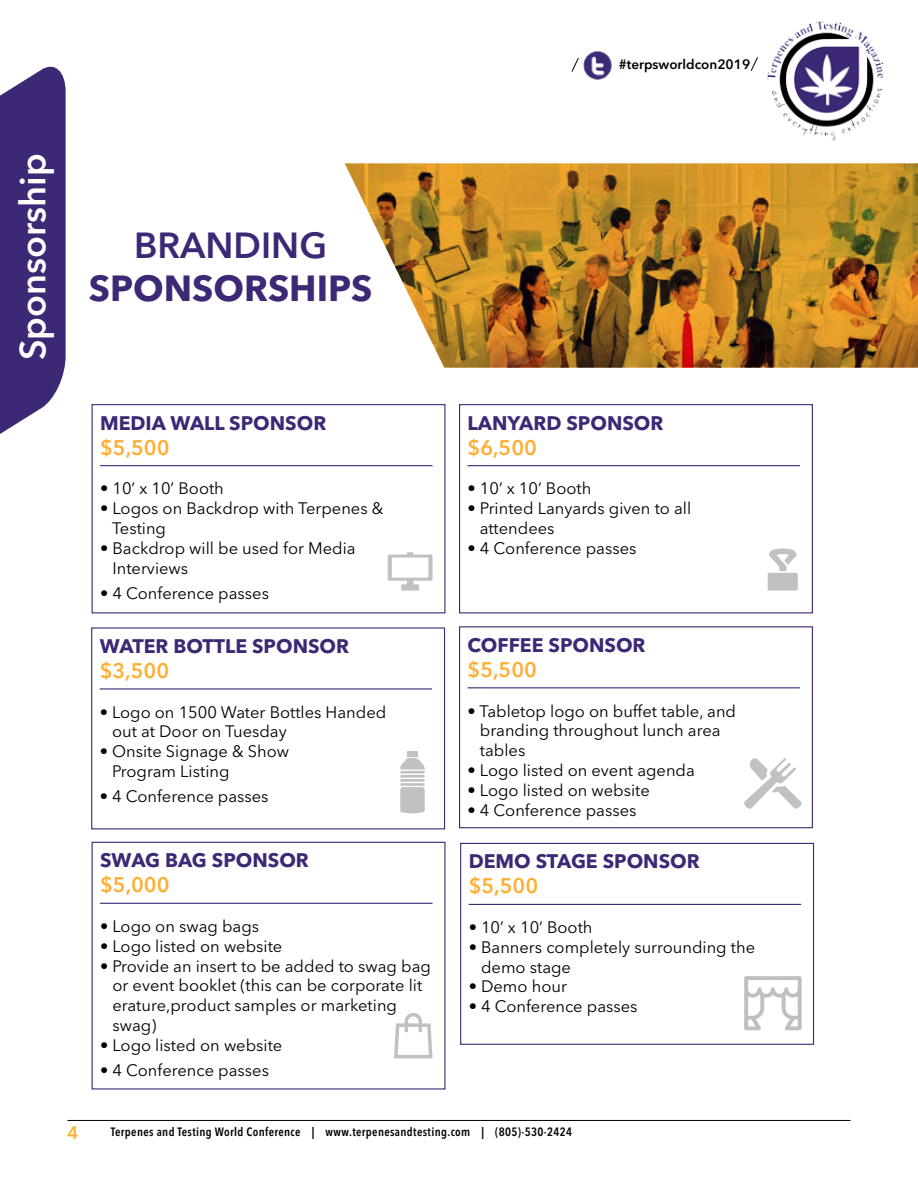
<style>
.page{position:relative;width:918px;height:1188px;background:#fff}
.page>*{position:absolute;margin:0;border:0;box-sizing:border-box;transform-origin:0 0}
.t1{font:700 36px "Avenir Next LT Pro";color:#3d2875}
.t2{font:600 36px "Avenir Next LT Pro";color:#fff}
.t3{font:600 36px "Avenir Next LT Pro";color:#3d2875}
.t4{font:600 21px "Avenir Next LT Pro";color:#ffae32}
.t5{font:700 19.5px "Avenir Next LT Pro";color:#3d2875}
.t6{font:600 18px "Avenir Next LT Pro";color:#ffae32}
.t7{font:16.5px/19.8px "Avenir Next LT Pro";color:#000}
.t8{font:600 13.5px "Avenir Next LT Pro";color:#000}
.t9{font:600 condensed 12px "Avenir Next LT Pro";letter-spacing:.03em;color:#000}
</style>
<div class="page">
<hr style="left:68px;top:1120px;width:782px;height:1px;background:#000">
<svg style="left:0;top:66px;width:66px;height:368px"></svg>
<div style="left:92px;top:404px;width:354px;height:209px;border:1px solid #3d2875"></div>
<div style="left:459px;top:626px;width:354px;height:202px;border:1px solid #3d2875"></div>
<div style="left:460px;top:843px;width:354px;height:202px;border:1px solid #3d2875"></div>
<div style="left:459px;top:404px;width:354px;height:209px;border:1px solid #3d2875"></div>
<hr style="left:100px;top:465px;width:333px;height:1px;background:#3d2875">
<div style="left:91px;top:627px;width:354px;height:202px;border:1px solid #3d2875"></div>
<hr style="left:100px;top:688px;width:332px;height:2px;background:#3d2875">
<hr style="left:100px;top:903px;width:333px;height:1px;background:#3d2875">
<hr style="left:468px;top:687px;width:332px;height:1px;background:#3d2875">
<hr style="left:469px;top:904px;width:332px;height:1px;background:#3d2875">
<hr style="left:468px;top:465px;width:332px;height:1px;background:#3d2875">
<svg style="left:388px;top:552px;width:45px;height:39px"></svg>
<svg style="left:768px;top:548px;width:30px;height:43px"></svg>
<svg style="left:400px;top:751px;width:25px;height:63px"></svg>
<svg style="left:744px;top:758px;width:58px;height:51px"></svg>
<svg style="left:394px;top:1013px;width:39px;height:45px"></svg>
<img style="left:345px;top:163px;width:573px;height:205px">
<img style="left:767px;top:21px;width:117px;height:120px">
<img style="left:583px;top:51px;width:29px;height:29px">
<svg style="left:751px;top:57px;width:7px;height:14px"></svg>
<svg style="left:571px;top:58px;width:8px;height:14px"></svg>
<svg style="left:744px;top:976px;width:58px;height:54px"></svg>
<p class="t8" style="left:619px;top:56px;width:133px">#terpsworldcon2019</p>
<h1 class="t2" style="left:11px;top:360px;width:208px;rotate:-90deg">Sponsorship</h1>
<h1 class="t3" style="left:134px;top:224px;width:194px">BRANDING</h1>
<h1 class="t1" style="left:89px;top:267px;width:285px">SPONSORSHIPS</h1>
<p class="t5" style="left:100px;top:411px;width:228px">MEDIA WALL SPONSOR</p>
<p class="t4" style="left:100px;top:435px;width:71px">$5,500</p>
<p class="t7" style="left:100px;top:479px;width:125px">• 10’ x 10’ Booth</p>
<p class="t7" style="left:112px;top:498px;width:273px;text-indent:-12px">• Logos on Backdrop with Terpenes &amp;<br>Testing</p>
<p class="t7" style="left:112px;top:538px;width:245px;text-indent:-12px">• Backdrop will be used for Media<br>Interviews</p>
<p class="t7" style="left:100px;top:583px;width:170px">• 4 Conference passes</p>
<p class="t5" style="left:100px;top:634px;width:251px">WATER BOTTLE SPONSOR</p>
<p class="t4" style="left:100px;top:658px;width:71px">$3,500</p>
<p class="t7" style="left:112px;top:702px;width:276px;text-indent:-12px">• Logo on 1500 Water Bottles Handed out at Door on Tuesday</p>
<p class="t7" style="left:112px;top:742px;width:179px;text-indent:-12px">• Onsite Signage &amp; Show<br>Program Listing</p>
<p class="t7" style="left:100px;top:787px;width:170px">• 4 Conference passes</p>
<p class="t5" style="left:100px;top:848px;width:210px">SWAG BAG SPONSOR</p>
<p class="t4" style="left:100px;top:872px;width:71px">$5,000</p>
<p class="t7" style="left:100px;top:916px;width:161px">• Logo on swag bags</p>
<p class="t7" style="left:100px;top:936px;width:184px">• Logo listed on website</p>
<p class="t7" style="left:112px;top:956px;width:320px;text-indent:-12px">• Provide an insert to be added to swag bag or event booklet (this can be corporate lit erature,product samples or marketing swag)</p>
<p class="t7" style="left:100px;top:1035px;width:184px">• Logo listed on website</p>
<p class="t7" style="left:100px;top:1060px;width:170px">• 4 Conference passes</p>
<p class="t5" style="left:468px;top:411px;width:197px">LANYARD SPONSOR</p>
<p class="t4" style="left:468px;top:435px;width:71px">$6,500</p>
<p class="t7" style="left:468px;top:479px;width:125px">• 10’ x 10’ Booth</p>
<p class="t7" style="left:480px;top:498px;width:213px;text-indent:-12px">• Printed Lanyards given to all attendees</p>
<p class="t7" style="left:468px;top:538px;width:170px">• 4 Conference passes</p>
<p class="t5" style="left:468px;top:633px;width:179px">COFFEE SPONSOR</p>
<p class="t4" style="left:468px;top:657px;width:71px">$5,500</p>
<p class="t7" style="left:480px;top:701px;width:258px;text-indent:-12px">• Tabletop logo on buffet table, and branding throughout lunch area tables</p>
<p class="t7" style="left:468px;top:760px;width:229px">• Logo listed on event agenda</p>
<p class="t7" style="left:468px;top:780px;width:184px">• Logo listed on website</p>
<p class="t7" style="left:468px;top:800px;width:170px">• 4 Conference passes</p>
<p class="t5" style="left:469px;top:849px;width:233px">DEMO STAGE SPONSOR</p>
<p class="t4" style="left:469px;top:873px;width:71px">$5,500</p>
<p class="t7" style="left:469px;top:917px;width:125px">• 10’ x 10’ Booth</p>
<p class="t7" style="left:481px;top:937px;width:276px;text-indent:-12px">• Banners completely surrounding the demo stage</p>
<p class="t7" style="left:469px;top:977px;width:100px">• Demo hour</p>
<p class="t7" style="left:469px;top:997px;width:170px">• 4 Conference passes</p>
<p class="t6" style="left:68px;top:1121px;width:12px">4</p>
<p class="t9" style="left:111px;top:1125px;width:463px">Terpenes and Testing World Conference | www.terpenesandtesting.com | (805)-530-2424</p>
</div>
